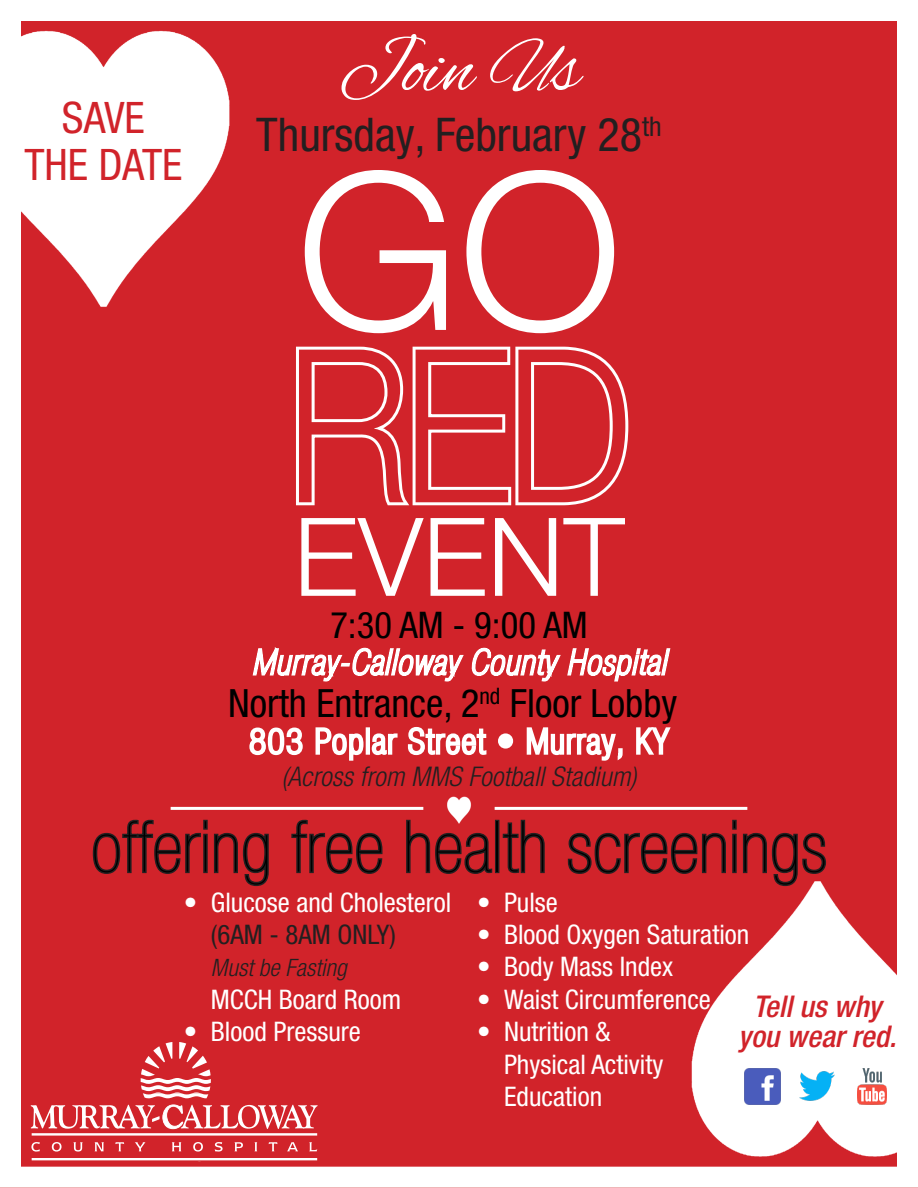
<style>
.page{position:relative;width:918px;height:1188px;background:#d1232a}
.page>*{position:absolute;margin:0;border:0;box-sizing:border-box;transform-origin:0 0}
.t1{font:300 219.45px "Helvetica Neue LT Pro";color:#fff}
.t2{font:300 213.75px "Helvetica Neue LT Pro";color:#d1232a;scale:.87 1}
.t3{font:300 108.9px "Helvetica Neue LT Pro";color:#fff}
.t4{font:78px "Alex Brush";color:#fff}
.t5{font:200 condensed 70.5px "Helvetica Neue LT Pro";letter-spacing:.02em;color:#000;scale:1.04 1}
.t6{font:condensed 46.5px "Helvetica Neue LT Pro";color:#231f20}
.t7{font:condensed 43.5px "Helvetica Neue LT Pro";color:#d1232a}
.t8{font:condensed 39px "Helvetica Neue LT Pro";color:#000}
.t9{font:condensed 36.75px "Helvetica Neue LT Pro";color:#000}
.t10{font:italic 500 condensed 30px "Helvetica Neue LT Pro";color:#d1232a}
.t11{font:italic 300 condensed 27.15px "Helvetica Neue LT Pro";letter-spacing:.005em;color:#231f20}
.t12{font:condensed 27px/32.4px "Helvetica Neue LT Pro";color:#fff}
.t13{font:italic 300 condensed 24px "Helvetica Neue LT Pro";color:#231f20}
.s1{color:#231f20}
</style>
<div class="page">
<div style="left:0;top:0;width:918px;height:1188px;border:21px solid #fff"></div>
<img style="left:0;top:0;width:251px;height:319px">
<svg style="left:296px;top:346px;width:333px;height:160px"></svg>
<img style="left:447px;top:796px;width:24px;height:22px">
<hr style="left:495px;top:807px;width:252px;height:3px;background:#fff">
<hr style="left:171px;top:807px;width:252px;height:3px;background:#fff">
<svg style="left:92px;top:819px;width:109px;height:55px"></svg>
<div style="left:203px;top:820px;width:5px;height:10px;border:3px solid #231f20"></div>
<div style="left:203px;top:834px;width:5px;height:39px;border:3px solid #231f20"></div>
<svg style="left:213px;top:832px;width:56px;height:55px"></svg>
<svg style="left:291px;top:819px;width:92px;height:55px"></svg>
<svg style="left:406px;top:818px;width:87px;height:56px"></svg>
<div style="left:495px;top:820px;width:4px;height:53px;border:3px solid #231f20"></div>
<svg style="left:502px;top:819px;width:43px;height:55px"></svg>
<svg style="left:567px;top:832px;width:159px;height:42px"></svg>
<div style="left:732px;top:820px;width:5px;height:10px;border:3px solid #231f20"></div>
<div style="left:732px;top:834px;width:5px;height:39px;border:3px solid #231f20"></div>
<svg style="left:742px;top:832px;width:84px;height:36px"></svg>
<svg style="left:31px;top:1142px;width:9px;height:10px"></svg>
<svg style="left:52px;top:1142px;width:10px;height:10px"></svg>
<svg style="left:73px;top:1142px;width:10px;height:10px"></svg>
<svg style="left:94px;top:1142px;width:10px;height:9px"></svg>
<svg style="left:115px;top:1142px;width:9px;height:9px"></svg>
<svg style="left:135px;top:1142px;width:11px;height:9px"></svg>
<svg style="left:172px;top:1142px;width:9px;height:9px"></svg>
<svg style="left:193px;top:1142px;width:10px;height:10px"></svg>
<svg style="left:215px;top:1142px;width:8px;height:10px"></svg>
<svg style="left:234px;top:1142px;width:9px;height:9px"></svg>
<svg style="left:254px;top:1142px;width:3px;height:9px"></svg>
<svg style="left:269px;top:1142px;width:9px;height:9px"></svg>
<svg style="left:287px;top:1142px;width:11px;height:9px"></svg>
<svg style="left:309px;top:1142px;width:8px;height:9px"></svg>
<hr style="left:32px;top:1158px;width:285px;height:2px;background:#fff">
<hr style="left:32px;top:1133px;width:285px;height:3px;background:#fff">
<svg style="left:31px;top:1104px;width:287px;height:25px"></svg>
<svg style="left:141px;top:1042px;width:70px;height:56px"></svg>
<img style="left:669px;top:868px;width:249px;height:320px">
<img style="left:739px;top:1063px;width:47px;height:47px">
<img style="left:793px;top:1063px;width:48px;height:47px">
<img style="left:848px;top:1063px;width:48px;height:47px">
<svg style="left:249px;top:647px;width:422px;height:114px"></svg>
<p class="t7" style="left:62px;top:92px;width:84px">SAVE</p>
<p class="t7" style="left:24px;top:139px;width:159px">THE DATE</p>
<p class="t4" style="left:338px;top:25px;width:243px">Join Us</p>
<p class="t6" style="left:256px;top:108px;width:407px">Thursday, February 28<sup>th</sup></p>
<p class="t1" style="left:296px;top:118px;width:327px">GO</p>
<p class="t2" style="left:286px;top:296px;width:400px">RED</p>
<p class="t3" style="left:294px;top:491px;width:332px">EVENT</p>
<p class="t9" style="left:330px;top:603px;width:259px">7:30 AM - 9:00 AM</p>
<p class="t8" style="left:228px;top:680px;width:450px">North Entrance, 2<sup>nd</sup> Floor Lobby</p>
<p class="t11" style="left:281px;top:761px;width:357px">(Across from MMS Football Stadium)</p>
<p class="t5" style="left:92px;top:807px;width:708px">offering free health screenings</p>
<p class="t12" style="left:211px;top:885px;width:242px;text-indent:-27px">• Glucose and Cholesterol <span class="s1">(6AM - 8AM ONLY)</span></p>
<p class="t13" style="left:211px;top:954px;width:137px">Must be Fasting</p>
<p class="t12" style="left:211px;top:983px;width:192px">MCCH Board Room</p>
<p class="t12" style="left:184px;top:1015px;width:178px">• Blood Pressure</p>
<p class="t12" style="left:477px;top:885px;width:82px">• Pulse</p>
<p class="t12" style="left:477px;top:918px;width:274px">• Blood Oxygen Saturation</p>
<p class="t12" style="left:477px;top:950px;width:198px">• Body Mass Index</p>
<p class="t12" style="left:477px;top:983px;width:235px">• Waist Circumference</p>
<p class="t12" style="left:504px;top:1015px;width:161px;text-indent:-27px">• Nutrition &amp;<br>Physical Activity<br>Education</p>
<p class="t10" style="left:753px;top:989px;width:130px">Tell us why</p>
<p class="t10" style="left:738px;top:1019px;width:160px">you wear red.</p>
</div>
